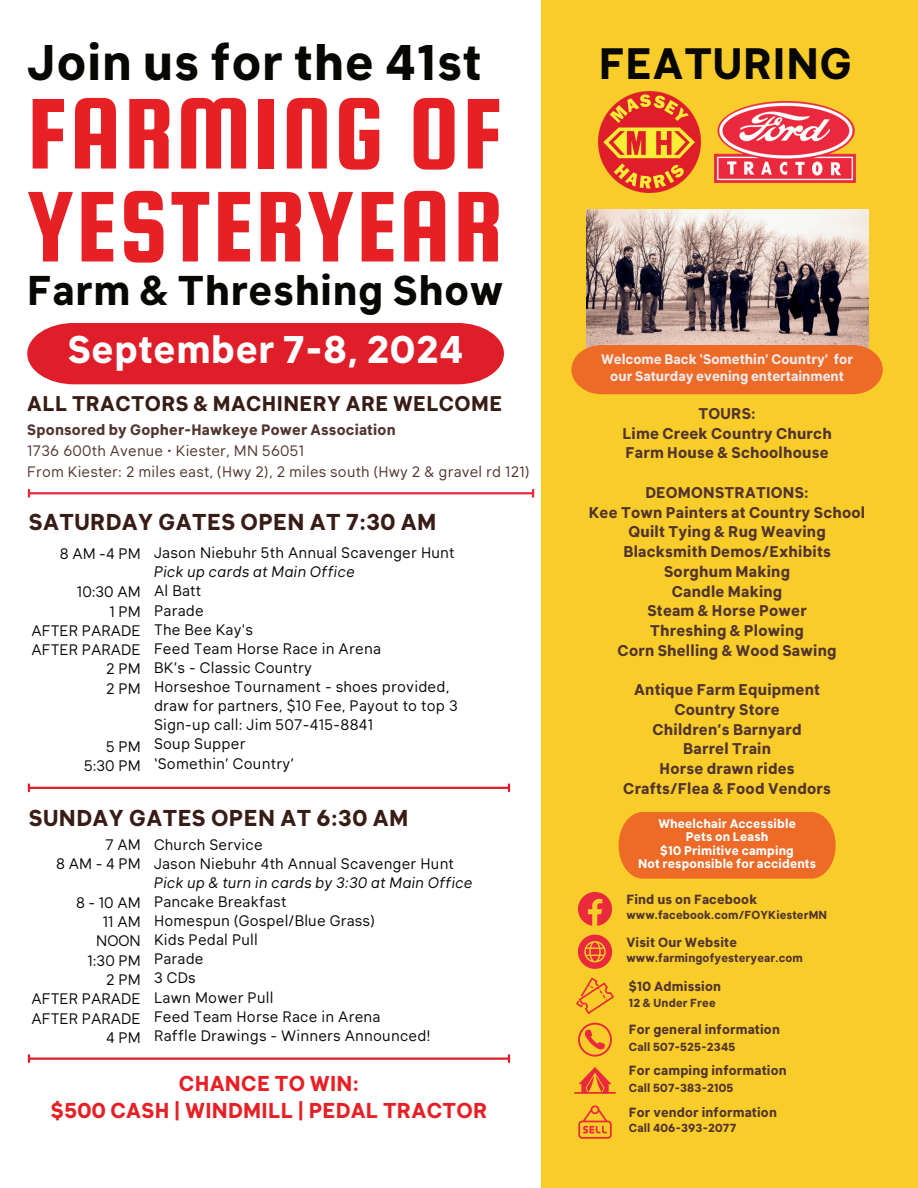
<style>
.page{position:relative;width:918px;height:1188px;background:#fff}
.page>*{position:absolute;margin:0;border:0;box-sizing:border-box;transform-origin:0 0}
.t1{font:107.55px/93px "Squada One";letter-spacing:.02em;color:#e62025}
.t2{font:700 49.35px "Klima";letter-spacing:.02em;color:#080704}
.t3{font:700 43.35px "Klima";letter-spacing:.02em;color:#080704}
.t4{font:700 41.1px "Klima";letter-spacing:.02em;color:#080704}
.t5{font:700 38.1px "Klima";letter-spacing:.02em;color:#fff}
.t6{font:700 22.65px "Klima";letter-spacing:.02em;color:#381c16}
.t7{font:700 21.3px/27px "Klima";letter-spacing:.015em;color:#e62025;text-align:center}
.t8{font:700 21px "Klima";letter-spacing:.02em;color:#381c16}
.t9{font:700 15.3px/19.8px "Klima";letter-spacing:.015em;color:#51342e;text-align:center}
.t10{font:15px/19.2px "Klima";letter-spacing:.015em;color:#080704;text-align:right}
.t11{font:italic 15px "Klima";letter-spacing:.015em;color:#080704}
.t12{font:14.85px/21.3px "Klima";letter-spacing:.015em;color:#51342e}
.t13{font:700 14.85px "Klima";letter-spacing:.015em;color:#51342e}
.t14{font:700 13.65px/17.1px "Klima";color:#f1eaec;text-align:center}
.t15{font:700 13.05px "Klima";letter-spacing:.015em;color:#51342e}
.t16{font:700 12.3px/13.4px "Klima";letter-spacing:.015em;color:#fff;text-align:center}
.t17{font:700 11.55px "Klima";letter-spacing:.015em;color:#51342e}
.t18{font:700 11.4px "Klima";letter-spacing:.015em;color:#51342e}
</style>
<div class="page">
<div style="left:541px;top:0;width:377px;height:1188px;background:#f8cc29"></div>
<svg style="left:578px;top:935px;width:34px;height:33px"></svg>
<svg style="left:578px;top:1023px;width:34px;height:33px"></svg>
<svg style="left:579px;top:1067px;width:32px;height:25px"></svg>
<hr style="left:574px;top:1092px;width:42px;height:2px;background:#eb293d">
<svg style="left:578px;top:1104px;width:34px;height:35px"></svg>
<svg style="left:576px;top:978px;width:38px;height:36px"></svg>
<svg style="left:578px;top:892px;width:34px;height:34px"></svg>
<div style="left:619px;top:812px;width:217px;height:67px;background:#ed6a27"></div>
<div style="left:27px;top:323px;width:477px;height:61px;background:#e01e2a"></div>
<hr style="left:30px;top:492px;width:503px;height:2px;background:#eb293d">
<svg style="left:28px;top:490px;width:2px;height:7px"></svg>
<svg style="left:532px;top:490px;width:2px;height:7px"></svg>
<hr style="left:30px;top:787px;width:478px;height:2px;background:#e01e2a">
<svg style="left:28px;top:784px;width:2px;height:7px"></svg>
<svg style="left:508px;top:784px;width:2px;height:7px"></svg>
<hr style="left:30px;top:1058px;width:478px;height:2px;background:#e01e2a">
<svg style="left:28px;top:1055px;width:2px;height:7px"></svg>
<svg style="left:508px;top:1055px;width:2px;height:7px"></svg>
<img style="left:586px;top:209px;width:282px;height:136px">
<div style="left:571px;top:345px;width:312px;height:49px;background:#ed6a27"></div>
<img style="left:599px;top:91px;width:101px;height:101px">
<img style="left:715px;top:101px;width:140px;height:81px">
<h2 class="t2" style="left:27px;top:22px;width:456px">Join us for the 41st</h2>
<h1 class="t1" style="left:27px;top:86px;width:477px">FARMING OF<br>YESTERYEAR</h1>
<h3 class="t4" style="left:27px;top:257px;width:477px">Farm &amp; Threshing Show</h3>
<h3 class="t5" style="left:68px;top:318px;width:397px">September 7-8, 2024</h3>
<h3 class="t8" style="left:27px;top:386px;width:476px">ALL TRACTORS &amp; MACHINERY ARE WELCOME</h3>
<p class="t13" style="left:27px;top:417px;width:370px">Sponsored by Gopher-Hawkeye Power Association</p>
<p class="t12" style="left:27px;top:439px;width:504px">1736 600th Avenue • Kiester, MN 56051<br>From Kiester: 2 miles east, (Hwy 2), 2 miles south (Hwy 2 &amp; gravel rd 121)</p>
<h3 class="t6" style="left:29px;top:503px;width:409px">SATURDAY GATES OPEN AT 7:30 AM</h3>
<p class="t10" style="left:60px;top:542px;width:82px">8 AM -4 PM</p>
<p class="t10" style="left:32px;top:581px;width:111px">10:30 AM<br>1 PM<br>AFTER PARADE<br>AFTER PARADE<br>2 PM<br>2 PM</p>
<p class="t10" style="left:154px;top:542px;width:302px">Jason Niebuhr 5th Annual Scavenger Hunt</p>
<p class="t11" style="left:154px;top:560px;width:202px">Pick up cards at Main Office</p>
<p class="t10" style="left:154px;top:580px;width:305px;text-align:left">Al Batt<br>Parade<br>The Bee Kay's<br>Feed Team Horse Race in Arena<br>BK’s - Classic Country<br>Horseshoe Tournament - shoes provided, draw for partners, $10 Fee, Payout to top 3<br>Sign-up call: Jim 507-415-8841<br>Soup Supper<br>‘Somethin’ Country’</p>
<h3 class="t6" style="left:29px;top:799px;width:381px">SUNDAY GATES OPEN AT 6:30 AM</h3>
<p class="t10" style="left:154px;top:833px;width:301px;text-align:left">Church Service<br>Jason Niebuhr 4th Annual Scavenger Hunt</p>
<p class="t11" style="left:154px;top:870px;width:320px">Pick up &amp; turn in cards by 3:30 at Main Office</p>
<p class="t10" style="left:154px;top:891px;width:278px;text-align:left">Pancake Breakfast<br>Homespun (Gospel/Blue Grass)<br>Kids Pedal Pull<br>Parade<br>3 CDs<br>Lawn Mower Pull<br>Feed Team Horse Race in Arena<br>Raffle Drawings - Winners Announced!</p>
<p class="t10" style="left:84px;top:735px;width:58px">5 PM<br>5:30 PM</p>
<p class="t10" style="left:56px;top:834px;width:86px">7 AM<br>8 AM - 4 PM</p>
<p class="t10" style="left:32px;top:892px;width:111px">8 - 10 AM<br>11 AM<br>NOON<br>1:30 PM<br>2 PM<br>AFTER PARADE<br>AFTER PARADE<br>4 PM</p>
<h3 class="t7" style="left:51px;top:1068px;width:438px">CHANCE TO WIN:<br>$500 CASH | WINDMILL | PEDAL TRACTOR</h3>
<h3 class="t3" style="left:599px;top:28px;width:254px">FEATURING</h3>
<p class="t14" style="left:601px;top:349px;width:254px">Welcome Back ‘Somethin’ Country’ for our Saturday evening entertainment</p>
<p class="t9" style="left:622px;top:402px;width:211px">TOURS:<br>Lime Creek Country Church<br>Farm House &amp; Schoolhouse</p>
<p class="t9" style="left:589px;top:481px;width:278px">DEOMONSTRATIONS:<br>Kee Town Painters at Country School<br>Quilt Tying &amp; Rug Weaving<br>Blacksmith Demos/Exhibits<br>Sorghum Making<br>Candle Making<br>Steam &amp; Horse Power<br>Threshing &amp; Plowing<br>Corn Shelling &amp; Wood Sawing</p>
<p class="t9" style="left:623px;top:678px;width:209px">Antique Farm Equipment<br>Country Store<br>Children’s Barnyard<br>Barrel Train<br>Horse drawn rides<br>Crafts/Flea &amp; Food Vendors</p>
<p class="t16" style="left:638px;top:816px;width:180px">Wheelchair Accessible<br>Pets on Leash<br>$10 Primitive camping<br>Not responsible for accidents</p>
<p class="t15" style="left:626px;top:889px;width:132px">Find us on Facebook</p>
<p class="t18" style="left:626px;top:906px;width:202px">www.facebook.com/FOYKiesterMN</p>
<p class="t15" style="left:626px;top:932px;width:112px">Visit Our Website</p>
<p class="t17" style="left:626px;top:949px;width:178px">www.farmingofyesteryear.com</p>
<p class="t15" style="left:629px;top:975px;width:94px">$10 Admission</p>
<p class="t17" style="left:629px;top:993px;width:88px">12 &amp; Under Free</p>
<p class="t15" style="left:629px;top:1018px;width:152px">For general information</p>
<p class="t17" style="left:629px;top:1038px;width:108px">Call 507-525-2345</p>
<p class="t17" style="left:629px;top:1078px;width:106px">Call 507-383-2105</p>
<p class="t15" style="left:629px;top:1059px;width:159px">For camping information</p>
<p class="t15" style="left:629px;top:1101px;width:149px">For vendor information</p>
<p class="t17" style="left:629px;top:1118px;width:109px">Call 406-393-2077</p>
</div>
